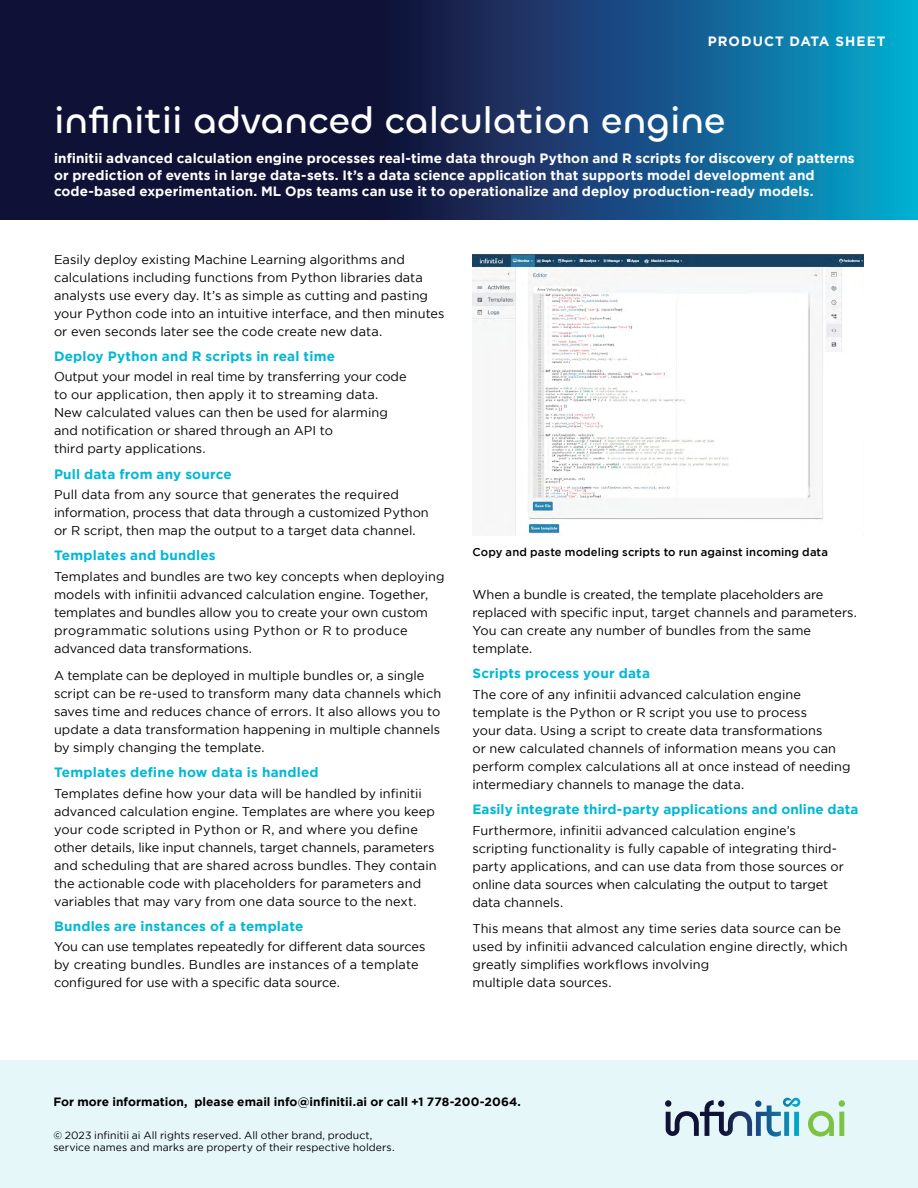
<style>
.page{position:relative;width:918px;height:1188px;background:#fff}
.page>*{position:absolute;margin:0;border:0;box-sizing:border-box;transform-origin:0 0}
.t1{font:500 37.5px "Chillax";color:#fff}
.t2{font:700 13.5px/16.2px "Gotham";letter-spacing:.005em;color:#fff}
.t3{font:700 13.5px "Gotham";letter-spacing:.015em;color:#00b8d6}
.t4{font:700 13.5px "Gotham";letter-spacing:.08em;color:#fff}
.t5{font:12.75px/18px "Gotham";color:#000}
.t6{font:700 12px "Gotham";letter-spacing:.005em;color:#000}
.t7{font:500 11.25px "Gotham";letter-spacing:.01em;color:#000}
.t8{font:10.5px/12.6px "Gotham";letter-spacing:.005em;color:#000}
</style>
<div class="page">
<svg style="left:0;top:0;width:918px;height:220px;background:#113a65"></svg>
<div style="left:0;top:1061px;width:918px;height:127px;background:#e6f7fa"></div>
<svg style="left:808px;top:1100px;width:37px;height:37px"></svg>
<svg style="left:665px;top:1098px;width:135px;height:39px"></svg>
<img style="left:472px;top:254px;width:392px;height:282px">
<p class="t4" style="left:708px;top:33px;width:179px">PRODUCT DATA SHEET</p>
<h1 class="t1" style="left:54px;top:97px;width:673px">infinitii advanced calculation engine</h1>
<p class="t2" style="left:54px;top:150px;width:802px">infinitii advanced calculation engine processes real-time data through Python and R scripts for discovery of patterns or prediction of events in large data-sets. It’s a data science application that supports model development and code-based experimentation. ML Ops teams can use it to operationalize and deploy production-ready models.</p>
<p class="t5" style="left:54px;top:250px;width:392px">Easily deploy existing Machine Learning algorithms and calculations including functions from Python libraries data analysts use every day. It’s as simple as cutting and pasting your Python code into an intuitive interface, and then minutes or even seconds later see the code create new data.</p>
<p class="t3" style="left:54px;top:348px;width:283px">Deploy Python and R scripts in real time</p>
<p class="t5" style="left:54px;top:368px;width:354px">Output your model in real time by transferring your code to our application, then apply it to streaming data.<br>New calculated values can then be used for alarming and notification or shared through an API to<br>third party applications.</p>
<p class="t3" style="left:54px;top:466px;width:179px">Pull data from any source</p>
<p class="t5" style="left:54px;top:486px;width:376px">Pull data from any source that generates the required information, process that data through a customized Python or R script, then map the output to a target data channel.</p>
<p class="t3" style="left:54px;top:548px;width:163px">Templates and bundles</p>
<p class="t5" style="left:54px;top:567px;width:392px">Templates and bundles are two key concepts when deploying models with infinitii advanced calculation engine. Together, templates and bundles allow you to create your own custom programmatic solutions using Python or R to produce advanced data transformations.</p>
<p class="t5" style="left:54px;top:666px;width:389px">A template can be deployed in multiple bundles or, a single script can be re-used to transform many data channels which saves time and reduces chance of errors. It also allows you to update a data transformation happening in multiple channels by simply changing the template.</p>
<p class="t3" style="left:54px;top:764px;width:266px">Templates define how data is handled</p>
<p class="t5" style="left:54px;top:784px;width:384px">Templates define how your data will be handled by infinitii advanced calculation engine. Templates are where you keep your code scripted in Python or R, and where you define other details, like input channels, target channels, parameters and scheduling that are shared across bundles. They contain the actionable code with placeholders for parameters and variables that may vary from one data source to the next.</p>
<p class="t3" style="left:54px;top:918px;width:251px">Bundles are instances of a template</p>
<p class="t5" style="left:54px;top:938px;width:373px">You can use templates repeatedly for different data sources by creating bundles. Bundles are instances of a template configured for use with a specific data source.</p>
<p class="t7" style="left:472px;top:545px;width:357px">Copy and paste modeling scripts to run against incoming data</p>
<p class="t5" style="left:473px;top:585px;width:386px">When a bundle is created, the template placeholders are replaced with specific input, target channels and parameters.<br>You can create any number of bundles from the same template.</p>
<p class="t3" style="left:472px;top:665px;width:179px">Scripts process your data</p>
<p class="t5" style="left:472px;top:685px;width:380px">The core of any infinitii advanced calculation engine template is the Python or R script you use to process<br>your data. Using a script to create data transformations<br>or new calculated channels of information means you can perform complex calculations all at once instead of needing intermediary channels to manage the data.</p>
<p class="t3" style="left:472px;top:801px;width:388px">Easily integrate third-party applications and online data</p>
<p class="t5" style="left:472px;top:821px;width:373px">Furthermore, infinitii advanced calculation engine’s scripting functionality is fully capable of integrating third&shy;party applications, and can use data from those sources or online data sources when calculating the output to target data channels.</p>
<p class="t5" style="left:472px;top:920px;width:377px">This means that almost any time series data source can be used by infinitii advanced calculation engine directly, which greatly simplifies workflows involving<br>multiple data sources.</p>
<p class="t6" style="left:53px;top:1095px;width:469px">For more information, please email info@infinitii.ai or call +1 778-200-2064.</p>
<p class="t8" style="left:53px;top:1128px;width:343px">© 2023 infinitii ai All rights reserved. All other brand, product, service names and marks are property of their respective holders.</p>
</div>
